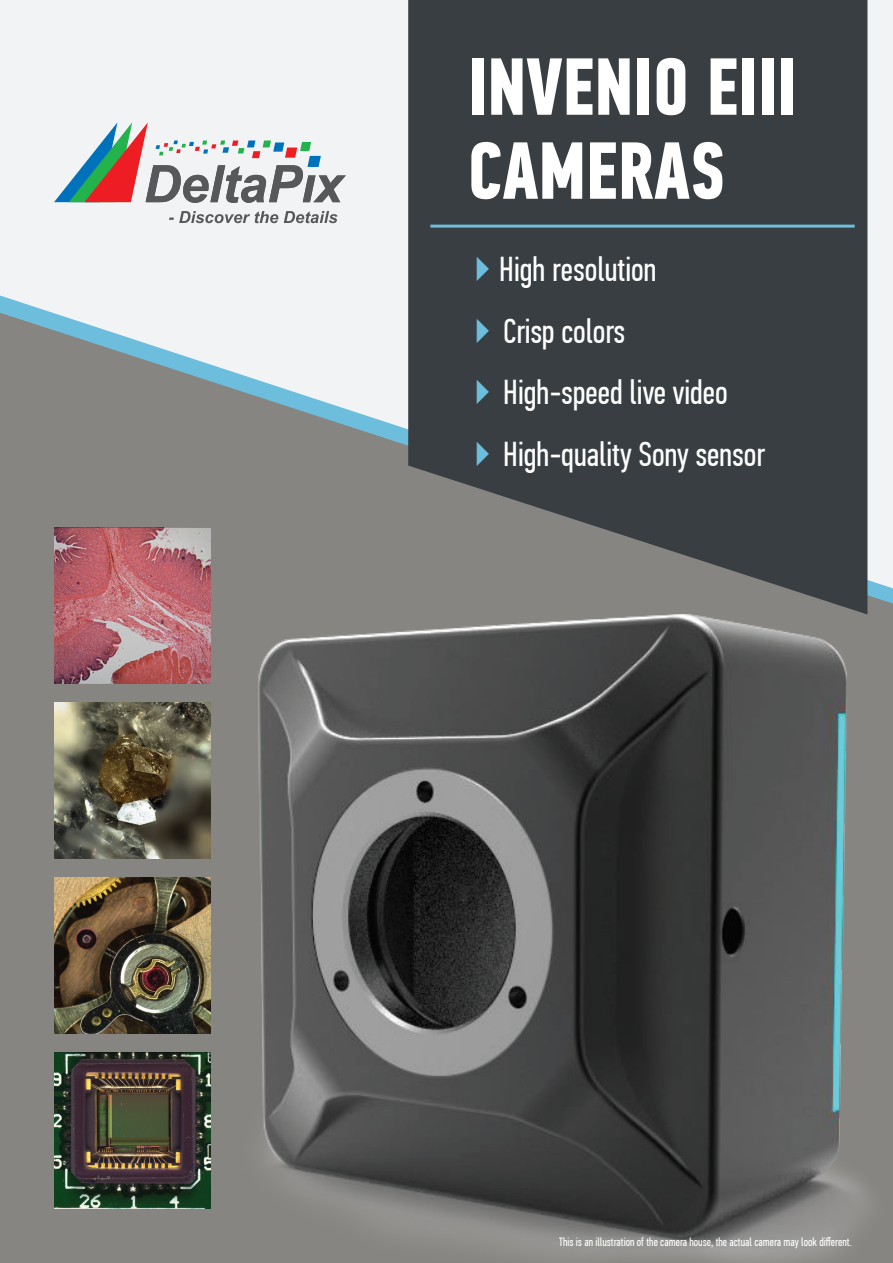
<style>
.page{position:relative;width:893px;height:1263px;background:#f2f3f4}
.page>*{position:absolute;margin:0;border:0;box-sizing:border-box;transform-origin:0 0}
.t1{font:700 81px/84px "PF Din Text Comp Pro";color:#fff}
.text{font:34.5px/61.5px "PF Din Text Comp Pro";color:#fff}
.t2{font:12px "PF Din Text Comp Pro";color:#fff}
.s1{font-family:"PF Agora Sans Pro";font-weight:900;color:#6dbddd}
</style>
<div class="page">
<div style="left:0;top:604px;width:158px;height:659px;background:#878581"></div>
<img style="left:158px;top:604px;width:735px;height:659px">
<svg style="left:0;top:295px;width:893px;height:309px;fill:#878581"></svg>
<svg style="left:408px;top:0;width:459px;height:614px;background:#414649"></svg>
<svg style="left:169px;top:211px;width:109px;height:12px"></svg>
<svg style="left:284px;top:211px;width:54px;height:12px"></svg>
<svg style="left:54px;top:122px;width:292px;height:81px"></svg>
<hr style="left:430px;top:225px;width:425px;height:3px;background:#6dbddd">
<img style="left:54px;top:877px;width:157px;height:157px">
<img style="left:54px;top:1052px;width:157px;height:157px">
<img style="left:54px;top:702px;width:157px;height:157px">
<img style="left:54px;top:527px;width:157px;height:157px">
<p class="t1" style="left:468px;top:45px;width:331px">INVENIO EIII<br>CAMERAS</p>
<p class="text" style="left:472px;top:239px;width:295px"><span class="s1">▶</span> High resolution<br><span class="s1">▶</span> Crisp colors<br><span class="s1">▶</span> High-speed live video<br><span class="s1">▶</span> High-quality Sony sensor</p>
<p class="t2" style="left:559px;top:1235px;width:294px">This is an illustration of the camera house, the actual camera may look different.</p>
</div>
